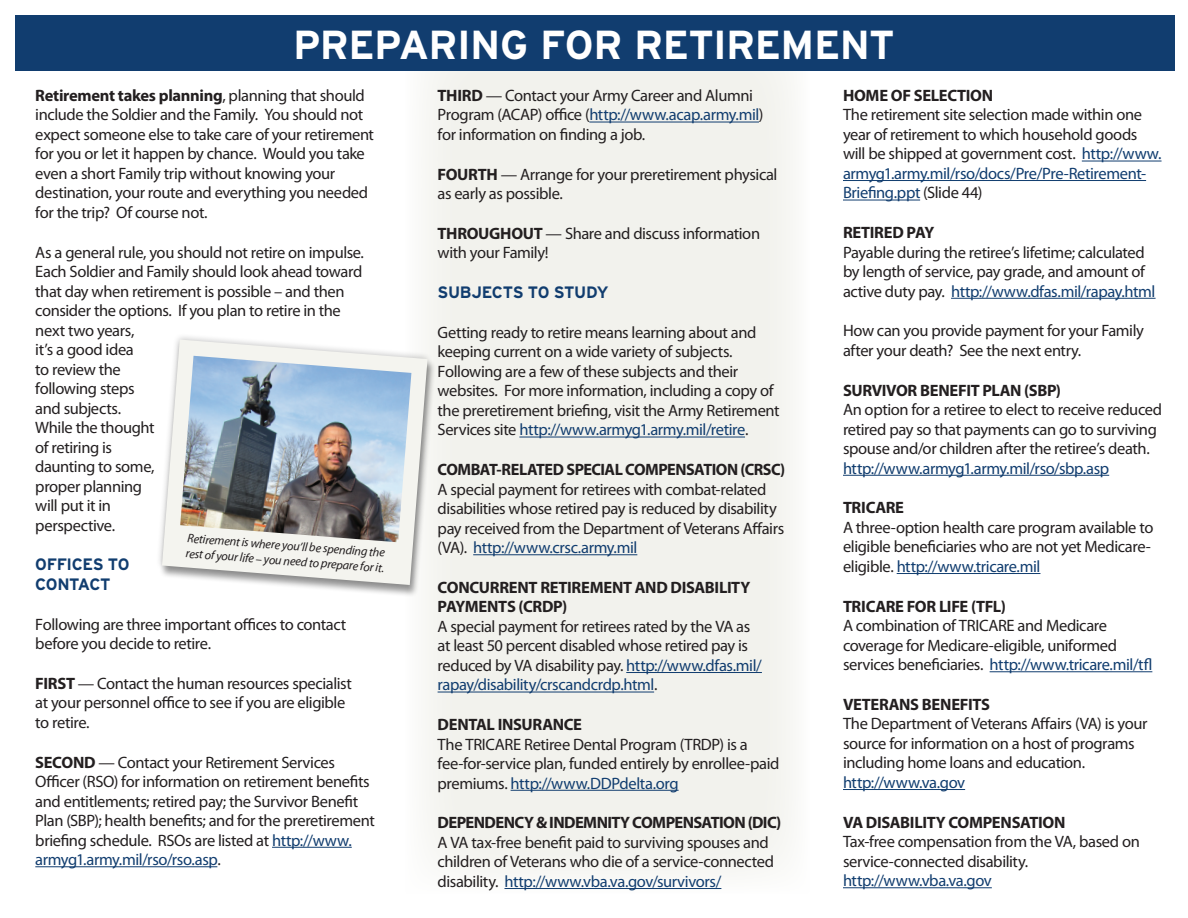
<style>
.page{position:relative;width:1188px;height:918px;background:#fff}
.page>*{position:absolute;margin:0;border:0;box-sizing:border-box;transform-origin:0 0}
.t1{font:700 40.5px "Interstate";color:#fff}
.t2{font:16.5px/19.5px "Myriad Pro";letter-spacing:-.025em;color:#231f20}
.t3{font:700 16.5px/19.5px "Myriad Pro";letter-spacing:-.025em;color:#231f20}
.t4{font:16.5px "Myriad Pro";letter-spacing:-.02em;color:#113d6f}
.t5{font:700 16.5px/19.5px "Interstate";letter-spacing:-.025em;color:#113d6f}
.t6{font:italic 12.45px/15.1px "Myriad Pro";color:#231f20}
.s1{font-weight:700}
.s2{color:#113d6f}
</style>
<div class="page">
<div style="left:405px;top:16px;width:405px;height:878px;background:#f2f2ed"></div>
<div style="left:15px;top:15px;width:1159px;height:55px;background:#113d6f"></div>
<hr style="left:272px;top:847px;width:80px;height:1px;background:#113d6f">
<hr style="left:35px;top:866px;width:182px;height:1px;background:#113d6f">
<hr style="left:589px;top:122px;width:170px;height:1px;background:#113d6f">
<hr style="left:519px;top:437px;width:226px;height:1px;background:#113d6f">
<hr style="left:473px;top:554px;width:164px;height:1px;background:#113d6f">
<hr style="left:626px;top:672px;width:136px;height:1px;background:#113d6f">
<hr style="left:438px;top:692px;width:216px;height:1px;background:#113d6f">
<hr style="left:511px;top:790px;width:168px;height:1px;background:#113d6f">
<hr style="left:504px;top:888px;width:217px;height:1px;background:#113d6f">
<hr style="left:1082px;top:161px;width:80px;height:1px;background:#113d6f">
<hr style="left:843px;top:180px;width:303px;height:1px;background:#113d6f">
<hr style="left:843px;top:200px;width:77px;height:1px;background:#113d6f">
<hr style="left:951px;top:298px;width:205px;height:1px;background:#113d6f">
<hr style="left:843px;top:475px;width:266px;height:1px;background:#113d6f">
<hr style="left:897px;top:573px;width:143px;height:1px;background:#113d6f">
<hr style="left:990px;top:671px;width:162px;height:1px;background:#113d6f">
<hr style="left:843px;top:789px;width:122px;height:1px;background:#113d6f">
<hr style="left:843px;top:887px;width:149px;height:1px;background:#113d6f">
<div style="left:159px;top:340px;width:277px;height:257px;background:#000;opacity:.39"></div>
<svg style="left:159px;top:332px;width:276px;height:260px"></svg>
<svg style="left:162px;top:340px;width:266px;height:245px;fill:#f4f4ef"></svg>
<img style="left:180px;top:356px;width:231px;height:186px">
<h1 class="t1" style="left:293px;top:22px;width:54px">PREPARING</h1>
<h1 class="t1" style="left:540px;top:22px;width:27px">FOR</h1>
<h1 class="t1" style="left:634px;top:22px;width:53px">RETIRE</h1>
<h1 class="t1" style="left:781px;top:22px;width:60px">MENT</h1>
<p class="t2" style="left:35px;top:85px;width:340px"><span class="s1">Retirement takes planning</span>, planning that should include the Soldier and the Family. You should not expect someone else to take care of your retirement for you or let it happen by chance. Would you take even a short Family trip without knowing your destination, your route and everything you needed for the trip? Of course not.</p>
<p class="t2" style="left:35px;top:242px;width:330px">As a general rule, you should not retire on impulse.<br>Each Soldier and Family should look ahead toward that day when retirement is possible – and then consider the options. If you plan to retire in the next two years,<br>it’s a good idea<br>to review the<br>following steps<br>and subjects.<br>While the thought<br>of retiring is<br>daunting to some,<br>proper planning<br>will put it in<br>perspective.</p>
<p class="t5" style="left:35px;top:555px;width:96px">OFFICES TO<br>CONTACT</p>
<p class="t2" style="left:35px;top:614px;width:313px">Following are three important offices to contact before you decide to retire.</p>
<p class="t2" style="left:35px;top:673px;width:318px"><span class="s1">FIRST</span> — Contact the human resources specialist at your personnel office to see if you are eligible to retire.</p>
<p class="t2" style="left:35px;top:752px;width:341px"><span class="s1">SECOND</span> — Contact your Retirement Services Officer (RSO) for information on retirement benefits and entitlements; retired pay; the Survivor Benefit Plan (SBP); health benefits; and for the preretirement briefing schedule. RSOs are listed at <span class="s2">http://www. armyg1.army.mil/rso/rso.asp</span>.</p>
<p class="t6" style="left:187px;top:531px;width:201px;rotate:4deg">Retirement is where you’ll be spending the rest of your life – you need to prepare for it.</p>
<p class="t2" style="left:438px;top:85px;width:328px"><span class="s1">THIRD</span> — Contact your Army Career and Alumni<br>Program (ACAP) office (<span class="s2">http://www.acap.army.mil</span>) for information on finding a job.</p>
<p class="t3" style="left:438px;top:164px;width:11px">fourth</p>
<p class="t2" style="left:438px;top:164px;width:341px;text-indent:63px">— Arrange for your preretirement physical as early as possible.</p>
<p class="t2" style="left:438px;top:223px;width:324px"><span class="s1">THROUGHOUT</span> — Share and discuss information with your Family!</p>
<p class="t5" style="left:438px;top:282px;width:172px">SUBJECTS TO STUDY</p>
<p class="t2" style="left:438px;top:322px;width:344px">Getting ready to retire means learning about and keeping current on a wide variety of subjects.<br>Following are a few of these subjects and their websites. For more information, including a copy of the preretirement briefing, visit the Army Retirement Services site <span class="s2">http://www.armyg1.army.mil/retire</span>.</p>
<p class="t3" style="left:438px;top:459px;width:349px">COMBAT-RELATED SPECIAL COMPENSATION (CRSC)</p>
<p class="t2" style="left:438px;top:479px;width:348px">A special payment for retirees with combat-related disabilities whose retired pay is reduced by disability pay received from the Department of Veterans Affairs (VA). <span class="s2">http://www.crsc.army.mil</span></p>
<p class="t3" style="left:438px;top:577px;width:314px">CONCURRENT RETIREMENT AND DISABILITY<br>PAYMENTS (CRDP)</p>
<p class="t2" style="left:438px;top:616px;width:326px">A special payment for retirees rated by the VA as at least 50 percent disabled whose retired pay is reduced by VA disability pay. <span class="s2">http://www.dfas.mil/ rapay/disability/crscandcrdp.html</span>.</p>
<p class="t3" style="left:438px;top:714px;width:146px">DENTAL INSURANCE</p>
<p class="t2" style="left:438px;top:734px;width:343px">The TRICARE Retiree Dental Program (TRDP) is a fee-for-service plan, funded entirely by enrollee-paid premiums. <span class="s2">http://www.DDPdelta.org</span></p>
<p class="t3" style="left:438px;top:813px;width:345px">DEPENDENCY &amp; INDEMNITY COMPENSATION (DIC)</p>
<p class="t2" style="left:438px;top:832px;width:338px">A VA tax-free benefit paid to surviving spouses and children of Veterans who die of a service-connected disability. <span class="s2">http://www.vba.va.gov/survivors/</span></p>
<p class="t3" style="left:843px;top:85px;width:152px">HOME OF SELECTION</p>
<p class="t2" style="left:843px;top:105px;width:320px">The retirement site selection made within one year of retirement to which household goods will be shipped at government cost. <span class="s2">http://www. armyg1.army.mil/rso/docs/Pre/Pre-Retirement-Briefing.ppt</span> (Slide 44)</p>
<p class="t3" style="left:843px;top:222px;width:93px">RETIRED PAY</p>
<p class="t2" style="left:843px;top:242px;width:314px">Payable during the retiree’s lifetime; calculated by length of service, pay grade, and amount of active duty pay. <span class="s2">http://www.dfas.mil/rapay.html</span></p>
<p class="t2" style="left:843px;top:321px;width:303px">How can you provide payment for your Family after your death? See the next entry.</p>
<p class="t3" style="left:843px;top:380px;width:219px">SURVIVOR BENEFIT PLAN (SBP)</p>
<p class="t2" style="left:843px;top:400px;width:321px">An option for a retiree to elect to receive reduced retired pay so that payments can go to surviving spouse and/or children after the retiree’s death.</p>
<p class="t4" style="left:843px;top:458px;width:268px">http://www.armyg1.army.mil/rso/sbp.asp</p>
<p class="t3" style="left:843px;top:498px;width:63px">TRICARE</p>
<p class="t2" style="left:843px;top:517px;width:312px">A three-option health care program available to eligible beneficiaries who are not yet Medicare&shy;eligible. <span class="s2">http://www.tricare.mil</span></p>
<p class="t3" style="left:843px;top:596px;width:164px">TRICARE FOR LIFE (TFL)</p>
<p class="t2" style="left:843px;top:616px;width:311px">A combination of TRICARE and Medicare coverage for Medicare-eligible, uniformed services beneficiaries. <span class="s2">http://www.tricare.mil/tfl</span></p>
<p class="t3" style="left:843px;top:694px;width:149px">VETERANS BENEFITS</p>
<p class="t2" style="left:843px;top:714px;width:306px">The Department of Veterans Affairs (VA) is your source for information on a host of programs including home loans and education.</p>
<p class="t4" style="left:843px;top:772px;width:124px">http://www.va.gov</p>
<p class="t3" style="left:843px;top:812px;width:224px">VA DISABILITY COMPENSATION</p>
<p class="t2" style="left:843px;top:832px;width:298px">Tax-free compensation from the VA, based on service-connected disability.</p>
<p class="t4" style="left:843px;top:870px;width:150px">http://www.vba.va.gov</p>
</div>
